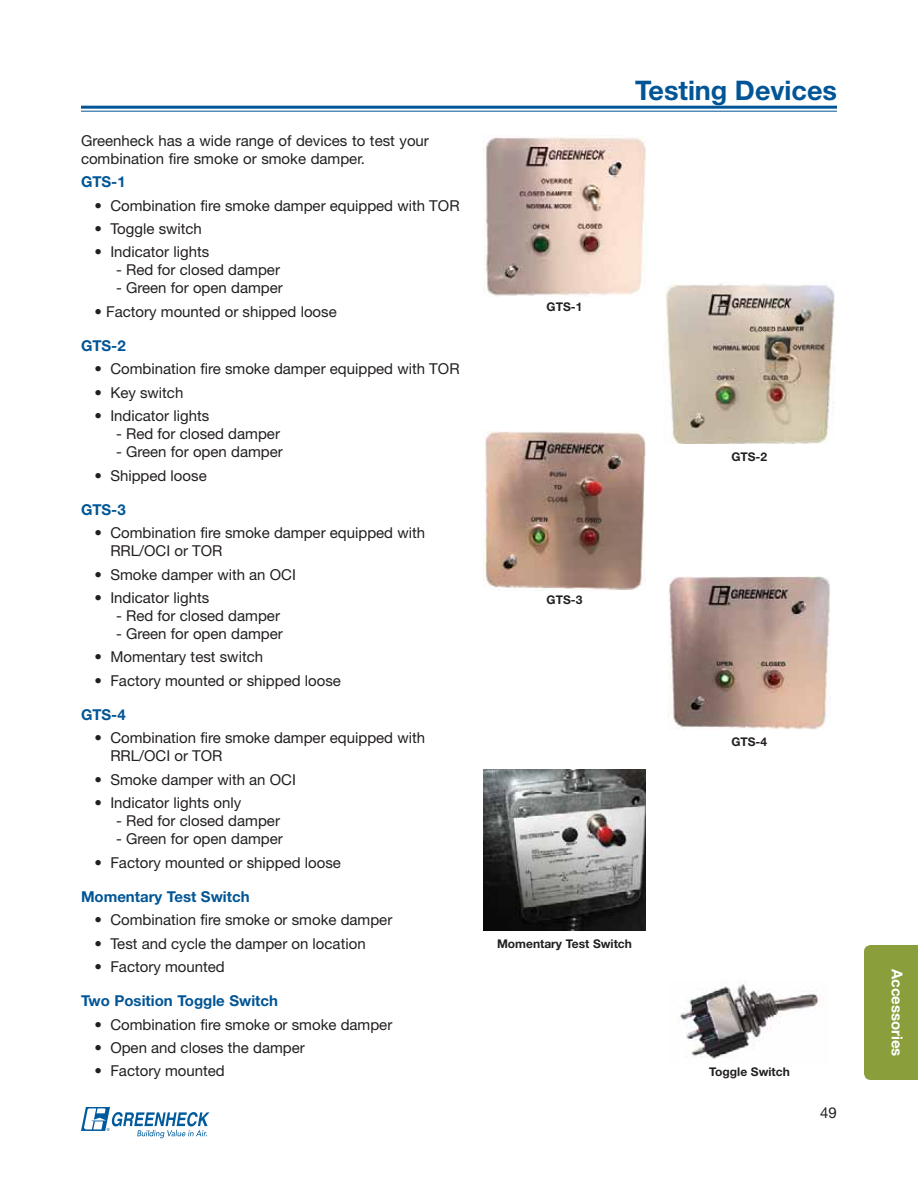
<style>
.page{position:relative;width:918px;height:1188px;background:#fff}
.page>*{position:absolute;margin:0;border:0;box-sizing:border-box;transform-origin:0 0}
.t1{font:700 27px "Helvetica Neue LT Std";color:#005596}
.t2{font:15px/18px "Helvetica Neue LT Std";color:#231f20}
.t3{font:700 15px "Helvetica Neue LT Std";color:#005596}
.t4{font:700 15px "Helvetica Neue LT Std";color:#fff}
.t5{font:700 12px "Helvetica Neue LT Std";color:#231f20}
</style>
<div class="page">
<div style="left:864px;top:945px;width:54px;height:135px;background:#8a9f3c"></div>
<svg style="left:81px;top:1107px;width:129px;height:31px"></svg>
<hr style="left:81px;top:106px;width:756px;height:3px;background:#005596">
<hr style="left:81px;top:111px;width:756px;height:1px;background:#005596">
<img style="left:483px;top:137px;width:163px;height:159px">
<img style="left:484px;top:770px;width:162px;height:160px">
<img style="left:678px;top:984px;width:143px;height:75px">
<img style="left:665px;top:283px;width:170px;height:160px">
<img style="left:484px;top:431px;width:161px;height:159px">
<img style="left:668px;top:576px;width:162px;height:154px">
<h1 class="t1" style="left:635px;top:81px;width:203px">Testing Devices</h1>
<p class="t2" style="left:81px;top:133px;width:349px">Greenheck has a wide range of devices to test your combination fire smoke or smoke damper.</p>
<p class="t3" style="left:81px;top:176px;width:46px">GTS-1</p>
<p class="t2" style="left:95px;top:197px;width:367px">• Combination fire smoke damper equipped with TOR</p>
<p class="t2" style="left:95px;top:221px;width:109px">• Toggle switch</p>
<p class="t2" style="left:95px;top:244px;width:116px">• Indicator lights</p>
<p class="t2" style="left:116px;top:262px;width:165px">- Red for closed damper</p>
<p class="t2" style="left:116px;top:280px;width:168px">- Green for open damper</p>
<p class="t2" style="left:95px;top:304px;width:244px">• Factory mounted or shipped loose</p>
<p class="t3" style="left:81px;top:340px;width:46px">GTS-2</p>
<p class="t2" style="left:95px;top:361px;width:367px">• Combination fire smoke damper equipped with TOR</p>
<p class="t2" style="left:95px;top:385px;width:90px">• Key switch</p>
<p class="t2" style="left:95px;top:408px;width:116px">• Indicator lights</p>
<p class="t2" style="left:116px;top:426px;width:165px">- Red for closed damper</p>
<p class="t2" style="left:116px;top:444px;width:168px">- Green for open damper</p>
<p class="t2" style="left:95px;top:467px;width:114px">• Shipped loose</p>
<p class="t3" style="left:81px;top:504px;width:46px">GTS-3</p>
<p class="t2" style="left:110px;top:525px;width:316px;text-indent:-16px">• Combination fire smoke damper equipped with<br>RRL/OCI or TOR</p>
<p class="t2" style="left:95px;top:566px;width:203px">• Smoke damper with an OCI</p>
<p class="t2" style="left:95px;top:590px;width:116px">• Indicator lights</p>
<p class="t2" style="left:116px;top:608px;width:165px">- Red for closed damper</p>
<p class="t2" style="left:116px;top:626px;width:168px">- Green for open damper</p>
<p class="t2" style="left:95px;top:649px;width:170px">• Momentary test switch</p>
<p class="t2" style="left:95px;top:673px;width:248px">• Factory mounted or shipped loose</p>
<p class="t3" style="left:81px;top:709px;width:46px">GTS-4</p>
<p class="t2" style="left:110px;top:730px;width:316px;text-indent:-16px">• Combination fire smoke damper equipped with<br>RRL/OCI or TOR</p>
<p class="t2" style="left:95px;top:772px;width:203px">• Smoke damper with an OCI</p>
<p class="t2" style="left:95px;top:795px;width:148px">• Indicator lights only</p>
<p class="t2" style="left:116px;top:813px;width:165px">- Red for closed damper</p>
<p class="t2" style="left:116px;top:831px;width:168px">- Green for open damper</p>
<p class="t2" style="left:95px;top:854px;width:248px">• Factory mounted or shipped loose</p>
<p class="t3" style="left:81px;top:891px;width:170px">Momentary Test Switch</p>
<p class="t2" style="left:95px;top:912px;width:299px">• Combination fire smoke or smoke damper</p>
<p class="t2" style="left:95px;top:935px;width:273px">• Test and cycle the damper on location</p>
<p class="t2" style="left:95px;top:959px;width:132px">• Factory mounted</p>
<p class="t3" style="left:81px;top:995px;width:199px">Two Position Toggle Switch</p>
<p class="t2" style="left:95px;top:1016px;width:299px">• Combination fire smoke or smoke damper</p>
<p class="t2" style="left:95px;top:1040px;width:212px">• Open and closes the damper</p>
<p class="t2" style="left:95px;top:1063px;width:132px">• Factory mounted</p>
<p class="t5" style="left:709px;top:1068px;width:82px">Toggle Switch</p>
<p class="t5" style="left:547px;top:303px;width:37px">GTS-1</p>
<p class="t5" style="left:731px;top:452px;width:37px">GTS-2</p>
<p class="t5" style="left:547px;top:596px;width:37px">GTS-3</p>
<p class="t5" style="left:731px;top:737px;width:37px">GTS-4</p>
<p class="t5" style="left:497px;top:940px;width:136px">Momentary Test Switch</p>
<p class="t2" style="left:820px;top:1105px;width:18px">49</p>
<p class="t4" style="left:903px;top:969px;width:89px;rotate:90deg">Accessories</p>
</div>
